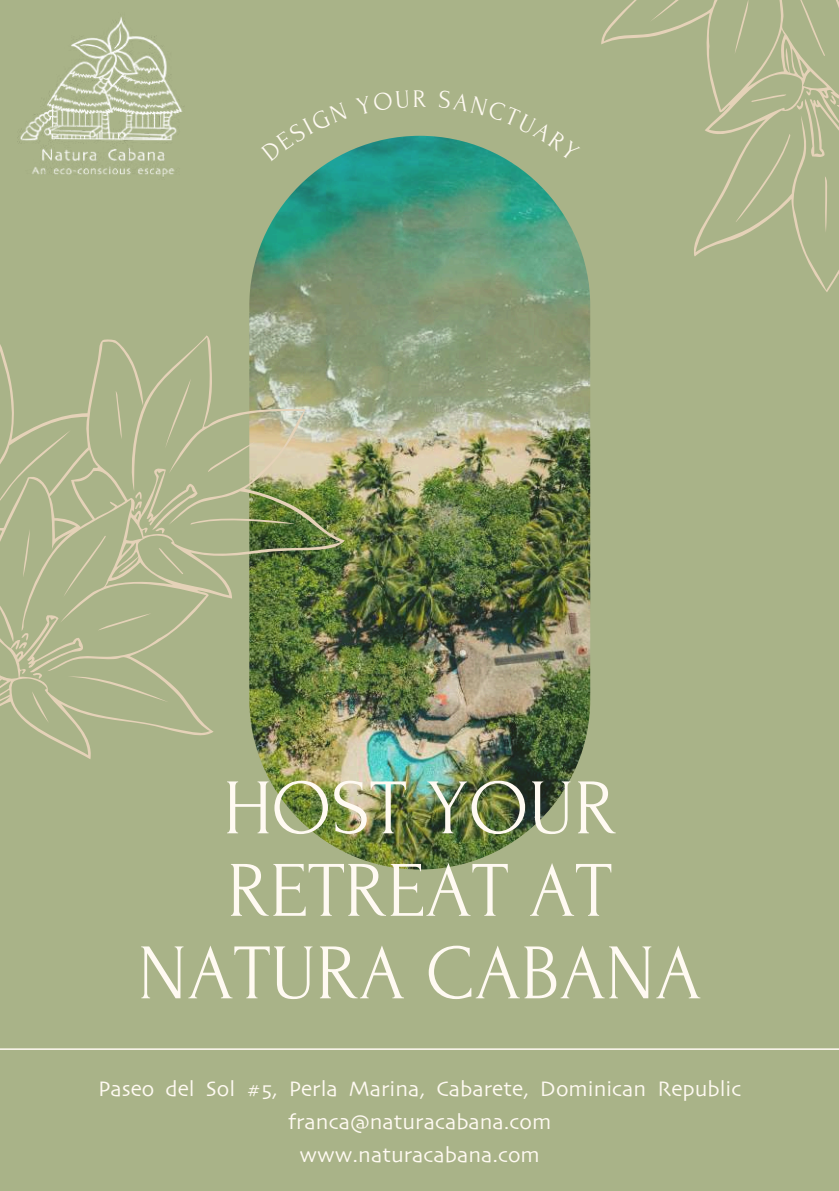
<style>
.page{position:relative;width:839px;height:1191px;background:#fff}
.page>*{position:absolute;margin:0;border:0;box-sizing:border-box;transform-origin:0 0}
.t1{font:78.6px/82.4px "Forum";color:#fffaf2;text-align:center}
.t2{font:25.4px "Forum";color:#fffaf2}
.t3{font:22px/33px "Skia";color:#fffaf2;text-align:center}
</style>
<div class="page">
<div style="left:0;top:0;width:838px;height:1191px;background:#a9b388"></div>
<img style="left:249px;top:136px;width:341px;height:733px;border-radius:170px">
<hr style="left:0;top:1048px;width:838px;height:2px;background:#fffaf2">
<img style="left:0;top:198px;width:399px;height:660px">
<svg style="left:0;top:379px;width:294px;height:272px"></svg>
<svg style="left:505px;top:0;width:333px;height:362px"></svg>
<svg style="left:711px;top:134px;width:127px;height:99px"></svg>
<svg style="left:750px;top:83px;width:36px;height:30px"></svg>
<svg style="left:638px;top:0;width:131px;height:54px"></svg>
<img style="left:20px;top:17px;width:163px;height:160px">
<svg style="left:331px;top:151px;width:17px;height:10px"></svg>
<svg style="left:439px;top:90px;width:141px;height:72px"></svg>
<p class="t2" style="left:413px;top:85px;width:15px">R</p>
<h1 class="t1" style="left:138px;top:768px;width:565px">HOST YOUR<br>RETREAT AT<br>NATURA CABANA</h1>
<p class="t3" style="left:98px;top:1072px;width:645px">Paseo del Sol #5, Perla Marina, Cabarete, Dominican Republic franca@naturacabana.com<br>www.naturacabana.com</p>
</div>
